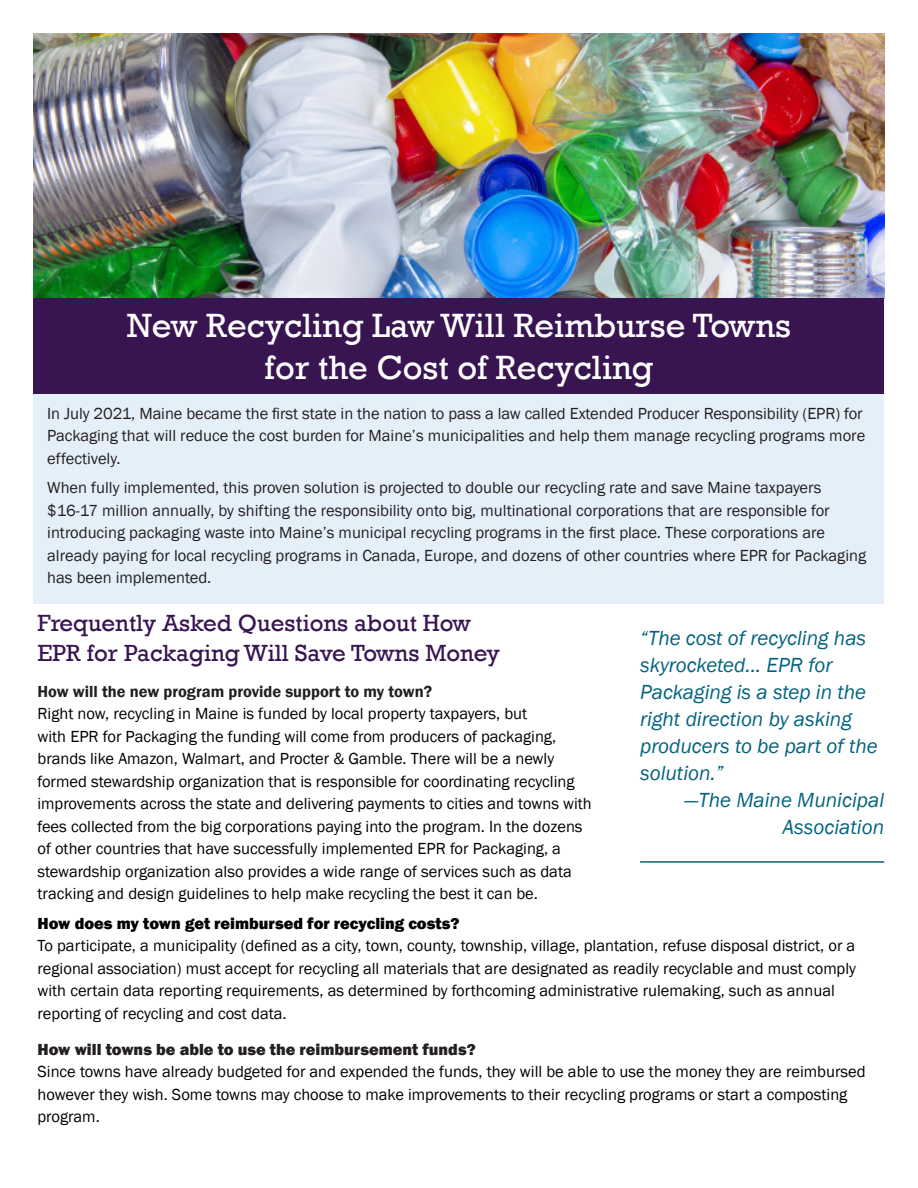
<style>
.page{position:relative;width:918px;height:1188px;background:#fff}
.page>*{position:absolute;margin:0;border:0;box-sizing:border-box;transform-origin:0 0}
.t1{font:34.5px/41.4px "Rockwell";color:#fff;text-align:center}
.t2{font:24px/30px "Rockwell";color:#381451}
.t3{font:italic 21px/27px "Franklin Gothic";color:#046380}
.t4{font:16.5px/22.5px "Franklin Gothic";color:#000}
.t5{font:16.5px/22.5px "Franklin Gothic";color:#231f20}
.t6{font:800 16.5px "Franklin Gothic";color:#231f20}
.t7{font:600 16.5px "Franklin Gothic";color:#231f20}
.s1{font-weight:800}
</style>
<div class="page">
<img style="left:34px;top:34px;width:850px;height:264px">
<div style="left:34px;top:298px;width:850px;height:96px;background:#381451"></div>
<div style="left:34px;top:394px;width:850px;height:209px;background:#e4effa"></div>
<hr style="left:640px;top:861px;width:244px;height:2px;background:#046380">
<p class="t1" style="left:127px;top:306px;width:665px">New Recycling Law Will Reimburse Towns for the Cost of Recycling</p>
<p class="t5" style="left:47px;top:403px;width:820px">In July 2021, Maine became the first state in the nation to pass a law called Extended Producer Responsibility (EPR) for<br>Packaging that will reduce the cost burden for Maine’s municipalities and help them manage recycling programs more effectively.</p>
<p class="t5" style="left:47px;top:477px;width:820px">When fully implemented, this proven solution is projected to double our recycling rate and save Maine taxpayers $16-17 million annually, by shifting the responsibility onto big, multinational corporations that are responsible for introducing packaging waste into Maine’s municipal recycling programs in the first place. These corporations are already paying for local recycling programs in Canada, Europe, and dozens of other countries where EPR for Packaging has been implemented.</p>
<p class="t2" style="left:38px;top:608px;width:464px">Frequently Asked Questions about How<br>EPR for Packaging Will Save Towns Money</p>
<p class="t7" style="left:38px;top:681px;width:396px">How will the new program provide support to my town?</p>
<p class="t4" style="left:38px;top:703px;width:556px">Right now, recycling in Maine is funded by local property taxpayers, but<br>with EPR for Packaging the funding will come from producers of packaging, brands like Amazon, Walmart, and Procter &amp; Gamble. There will be a newly formed stewardship organization that is responsible for coordinating recycling improvements across the state and delivering payments to cities and towns with fees collected from the big corporations paying into the program. In the dozens of other countries that have successfully implemented EPR for Packaging, a stewardship organization also provides a wide range of services such as data tracking and design guidelines to help make recycling the best it can be.</p>
<p class="t4" style="left:38px;top:912px;width:820px"><span class="s1">How does my town get reimbursed for recycling costs?<br></span>To participate, a municipality (defined as a city, town, county, township, village, plantation, refuse disposal district, or a regional association) must accept for recycling all materials that are designated as readily recyclable and must comply with certain data reporting requirements, as determined by forthcoming administrative rulemaking, such as annual reporting of recycling and cost data.</p>
<p class="t6" style="left:38px;top:1038px;width:440px">How will towns be able to use the reimbursement funds?</p>
<p class="t4" style="left:38px;top:1061px;width:830px">Since towns have already budgeted for and expended the funds, they will be able to use the money they are reimbursed however they wish. Some towns may choose to make improvements to their recycling programs or start a composting program.</p>
<p class="t3" style="left:640px;top:625px;width:239px">“The cost of recycling has skyrocketed... EPR for<br>Packaging is a step in the right direction by asking producers to be part of the solution.”</p>
<p class="t3" style="left:685px;top:787px;width:201px;text-align:right">—The Maine Municipal<br>Association</p>
</div>
